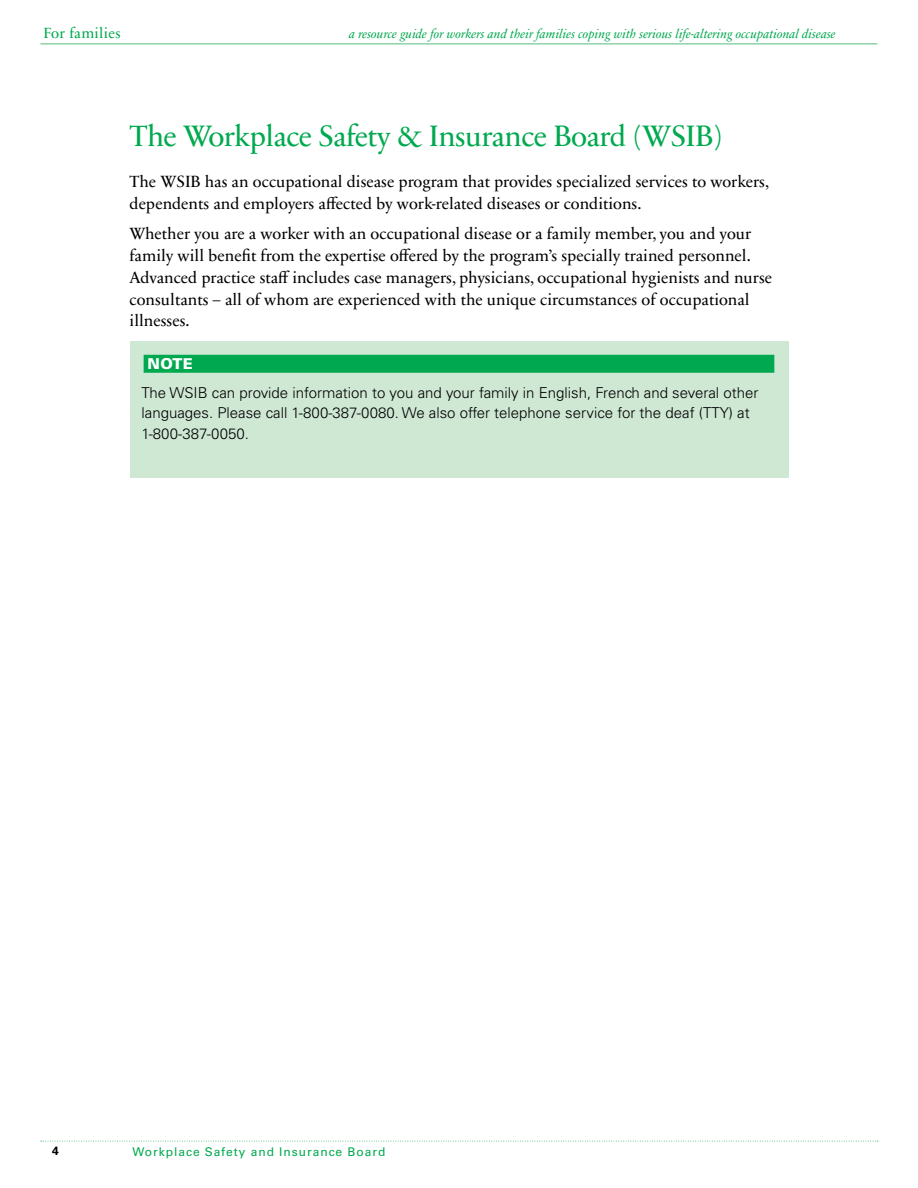
<style>
.page{position:relative;width:918px;height:1188px;background:#fff}
.page>*{position:absolute;margin:0;border:0;box-sizing:border-box;transform-origin:0 0}
.HEAD_1{font:30px "Sabon Next LT";letter-spacing:-.02em;color:#00a94f}
.BODY_COPY{font:16.5px/21.8px "Sabon Next LT";color:#000}
.BOX_TEXT{font:300 15px/20.2px "Univers";color:#000}
.t1{font:15px "Sabon Next LT";letter-spacing:.02em;color:#00a94f}
.BOX_HEAD2{font:900 15px "Univers";color:#fff}
.t2{font:italic 12.75px "Sabon Next LT";color:#00a94f}
.t3{font:12px "Univers";letter-spacing:.08em;color:#00a94f}
.t4{font:700 12px "Univers LT Std";color:#000}
</style>
<div class="page">
<hr style="left:40px;top:44px;width:838px;height:1px;background:#56bc7b">
<svg style="left:41px;top:1141px;width:837px;height:1px"></svg>
<div style="left:130px;top:341px;width:658px;height:136px;background:#cfe8d4"></div>
<div style="left:144px;top:355px;width:630px;height:18px;background:#00a94f"></div>
<p class="t1" style="left:44px;top:24px;width:79px">For families</p>
<p class="t2" style="left:349px;top:26px;width:488px">a resource guide for workers and their families coping with serious life-altering occupational disease</p>
<h1 class="HEAD_1" style="left:130px;top:118px;width:595px">The Workplace Safety &amp; Insurance Board (WSIB)</h1>
<p class="BODY_COPY" style="left:130px;top:171px;width:641px">The WSIB has an occupational disease program that provides specialized services to workers, dependents and employers affected by work-related diseases or conditions.</p>
<p class="BODY_COPY" style="left:130px;top:223px;width:644px">Whether you are a worker with an occupational disease or a family member, you and your family will benefit from the expertise offered by the program’s specially trained personnel.<br>Advanced practice staff includes case managers, physicians, occupational hygienists and nurse consultants – all of whom are experienced with the unique circumstances of occupational illnesses.</p>
<h2 class="BOX_HEAD2" style="left:148px;top:354px;width:47px">NOTE</h2>
<p class="BOX_TEXT" style="left:142px;top:383px;width:618px">The WSIB can provide information to you and your family in English, French and several other languages. Please call 1-800-387-0080. We also offer telephone service for the deaf (TTY) at<br>1-800-387-0050.</p>
<p class="t4" style="left:52px;top:1144px;width:8px">4</p>
<p class="t3" style="left:133px;top:1144px;width:254px">Workplace Safety and Insurance Board</p>
</div>
